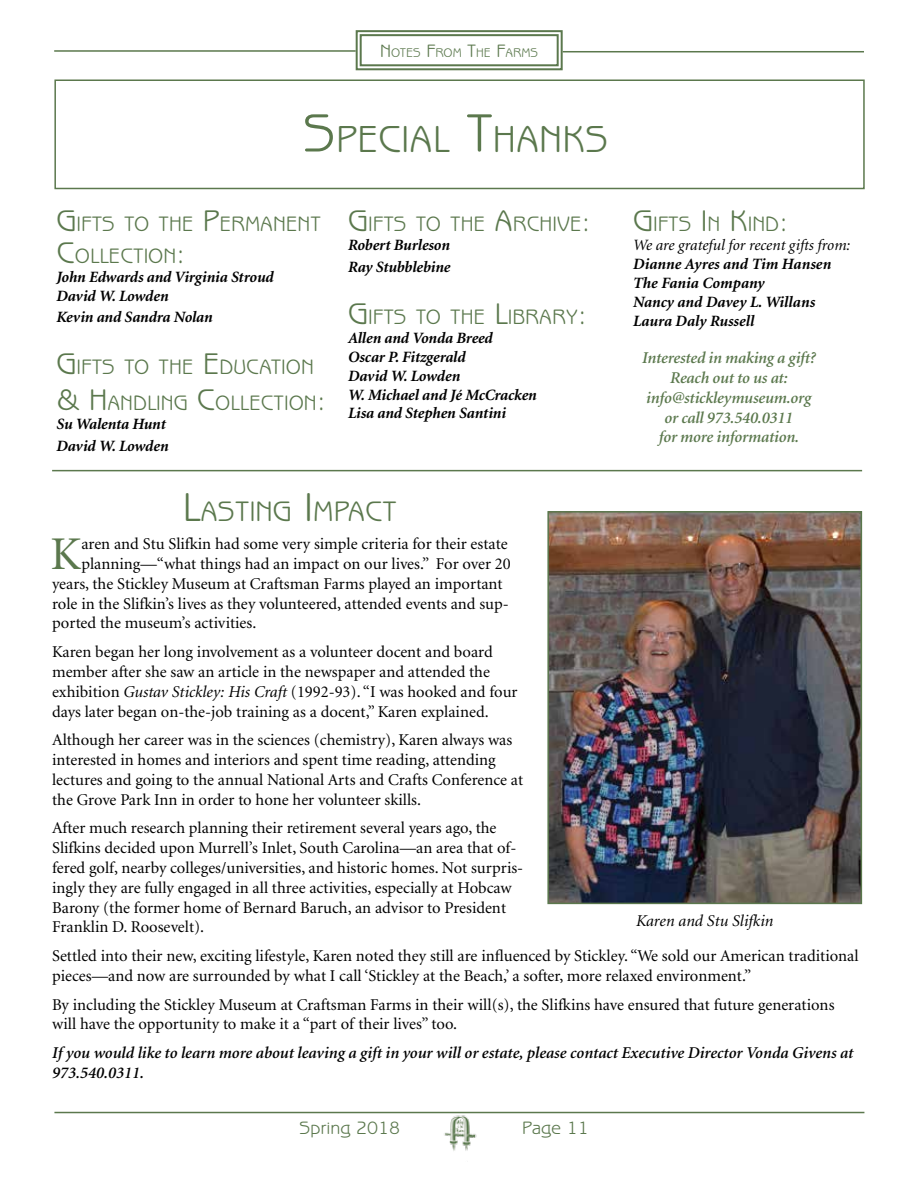
<style>
.page{position:relative;width:918px;height:1188px;background:#fff}
.page>*{position:absolute;margin:0;border:0;box-sizing:border-box;transform-origin:0 0}
.t1{font:46.95px "Minion";color:#5b784d}
.t2{font:37.8px "Benguiat Gothic";color:#5b784d}
.t3{font:28.35px "Benguiat Gothic";color:#5b784d}
.t4{font:21px/31.5px "Benguiat Gothic";color:#5b784d}
.t5{font:18px "Benguiat Gothic";color:#5b784d}
.t6{font:16.5px/19.8px "Minion";color:#000}
.t7{font:italic 600 16.5px/19.8px "Minion";color:#000}
.t8{font:italic 600 16.5px/19.8px "Minion";letter-spacing:-.01em;color:#5b784d;text-align:center}
.t9{font:italic 16.5px "Minion";color:#000}
.t10{font:italic 700 15.75px/18.9px "Minion";letter-spacing:-.01em;color:#000}
.t11{font:italic 15.75px "Minion";color:#000}
.t12{font:12.6px "Benguiat Gothic";color:#5b784d}
.s1{font-size:18px}
.s2{font-size:54px}
.s3{font-size:30px}
.s4{font-size:40.5px}
.s5{font-style:italic}
</style>
<div class="page">
<hr style="left:54px;top:50px;width:302px;height:2px;background:#5b784d">
<svg style="left:355px;top:30px;width:209px;height:41px"></svg>
<div style="left:360px;top:34px;width:199px;height:32px;border:2px solid #5b784d"></div>
<hr style="left:563px;top:51px;width:301px;height:1px;background:#5b784d">
<img style="left:438px;top:1111px;width:46px;height:40px">
<hr style="left:54px;top:1112px;width:810px;height:1px;background:#5b784d">
<div style="left:54px;top:80px;width:811px;height:109px;border:2px solid #5b784d"></div>
<hr style="left:52px;top:470px;width:810px;height:1px;background:#5b784d">
<img style="left:550px;top:514px;width:309px;height:387px">
<div style="left:547px;top:511px;width:315px;height:393px;border:2px solid #5b784d"></div>
<p class="t12" style="left:380px;top:45px;width:160px"><span class="s1">N</span>OTES <span class="s1">F</span>ROM <span class="s1">T</span>HE <span class="s1">F</span>ARMS</p>
<h2 class="t2" style="left:303px;top:117px;width:307px"><span class="s2">S</span>PECIAL <span class="s2">T</span>HAN KS</h2>
<p class="t4" style="left:57px;top:209px;width:266px"><span class="s3">G</span>IFTS TO THE <span class="s3">P</span>ERMAN ENT<br><span class="s3">C</span>OLLECTION<span class="s3">:</span></p>
<p class="t10" style="left:57px;top:268px;width:219px">John Edwards and Virginia Stroud<br>David W. Lowden</p>
<p class="t10" style="left:57px;top:308px;width:158px">Kevin and Sandra Nolan</p>
<p class="t4" style="left:57px;top:349px;width:271px;line-height:36px"><span class="s3">G</span>IFTS TO THE <span class="s3">E</span> DUCATION <span class="s3">&amp; H</span>AN DLING <span class="s3">C</span>OLLECTION<span class="s3">:</span></p>
<p class="t10" style="left:57px;top:414px;width:114px;line-height:21.6px">Su Walenta Hunt<br>David W. Lowden</p>
<p class="t4" style="left:348px;top:209px;width:244px"><span class="s3">G</span>IFTS TO THE <span class="s3">A</span>RCHIVE<span class="s3">:</span></p>
<p class="t10" style="left:348px;top:235px;width:104px;line-height:21.6px">Robert Burleson<br>Ray Stubblebine</p>
<p class="t4" style="left:348px;top:301px;width:240px"><span class="s3">G</span>IFTS TO THE <span class="s3">L</span>IBRARY<span class="s3">:</span></p>
<p class="t10" style="left:348px;top:329px;width:190px">Allen and Vonda Breed<br>Oscar P. Fitzgerald<br>David W. Lowden<br>W. Michael and Jé McCracken<br>Lisa and Stephen Santini</p>
<h3 class="t3" style="left:183px;top:495px;width:216px"><span class="s4">L</span>ASTING <span class="s4">I</span>MPACT</h3>
<p class="t4" style="left:633px;top:209px;width:157px"><span class="s3">G</span>IFTS <span class="s3">I</span>N <span class="s3">K</span>IND<span class="s3">:</span></p>
<p class="t11" style="left:633px;top:237px;width:219px">We are grateful for recent gifts from:</p>
<p class="t10" style="left:633px;top:255px;width:200px">Dianne Ayres and Tim Hansen<br>The Fania Company<br>Nancy and Davey L. Willans<br>Laura Daly Russell</p>
<p class="t8" style="left:642px;top:349px;width:175px">Interested in making a gift?<br>Reach out to us at: info@stickleymuseum.org or call 973.540.0311<br>for more information.</p>
<h1 class="t1" style="left:51px;top:531px;width:32px">K</h1>
<p class="t6" style="left:81px;top:535px;width:428px">aren and Stu Slifkin had some very simple criteria for their estate</p>
<p class="t6" style="left:81px;top:554px;width:431px">planning—“what things had an impact on our lives.” For over 20</p>
<p class="t6" style="left:52px;top:574px;width:452px">years, the Stickley Museum at Craftsman Farms played an important</p>
<p class="t6" style="left:52px;top:594px;width:458px">role in the Slifkin’s lives as they volunteered, attended events and sup-</p>
<p class="t6" style="left:52px;top:614px;width:206px">ported the museum’s activities.</p>
<p class="t6" style="left:52px;top:643px;width:467px">Karen began her long involvement as a volunteer docent and board member after she saw an article in the newspaper and attended the exhibition <span class="s5">Gustav Stickley: His Craft</span> (1992-93). “I was hooked and four days later began on-the-job training as a docent,” Karen explained.</p>
<p class="t6" style="left:52px;top:731px;width:473px">Although her career was in the sciences (chemistry), Karen always was interested in homes and interiors and spent time reading, attending lectures and going to the annual National Arts and Crafts Conference at the Grove Park Inn in order to hone her volunteer skills.</p>
<p class="t6" style="left:52px;top:819px;width:473px">After much research planning their retirement several years ago, the Slifkins decided upon Murrell’s Inlet, South Carolina—an area that of&shy;fered golf, nearby colleges/universities, and historic homes. Not surpris&shy;ingly they are fully engaged in all three activities, especially at Hobcaw Barony (the former home of Bernard Baruch, an advisor to President Franklin D. Roosevelt).</p>
<p class="t6" style="left:52px;top:947px;width:808px">Settled into their new, exciting lifestyle, Karen noted they still are influenced by Stickley. “We sold our American traditional pieces—and now are surrounded by what I call ‘Stickley at the Beach,’ a softer, more relaxed environment.”</p>
<p class="t6" style="left:52px;top:995px;width:784px">By including the Stickley Museum at Craftsman Farms in their will(s), the Slifkins have ensured that future generations will have the opportunity to make it a “part of their lives” too.</p>
<p class="t7" style="left:52px;top:1043px;width:803px">If you would like to learn more about leaving a gift in your will or estate, please contact Executive Director Vonda Givens at<br>973.540.0311.</p>
<p class="t9" style="left:636px;top:913px;width:139px">Karen and Stu Slifkin</p>
<p class="t5" style="left:300px;top:1117px;width:102px">Spring 2018</p>
<p class="t5" style="left:522px;top:1117px;width:68px">Page 11</p>
</div>
